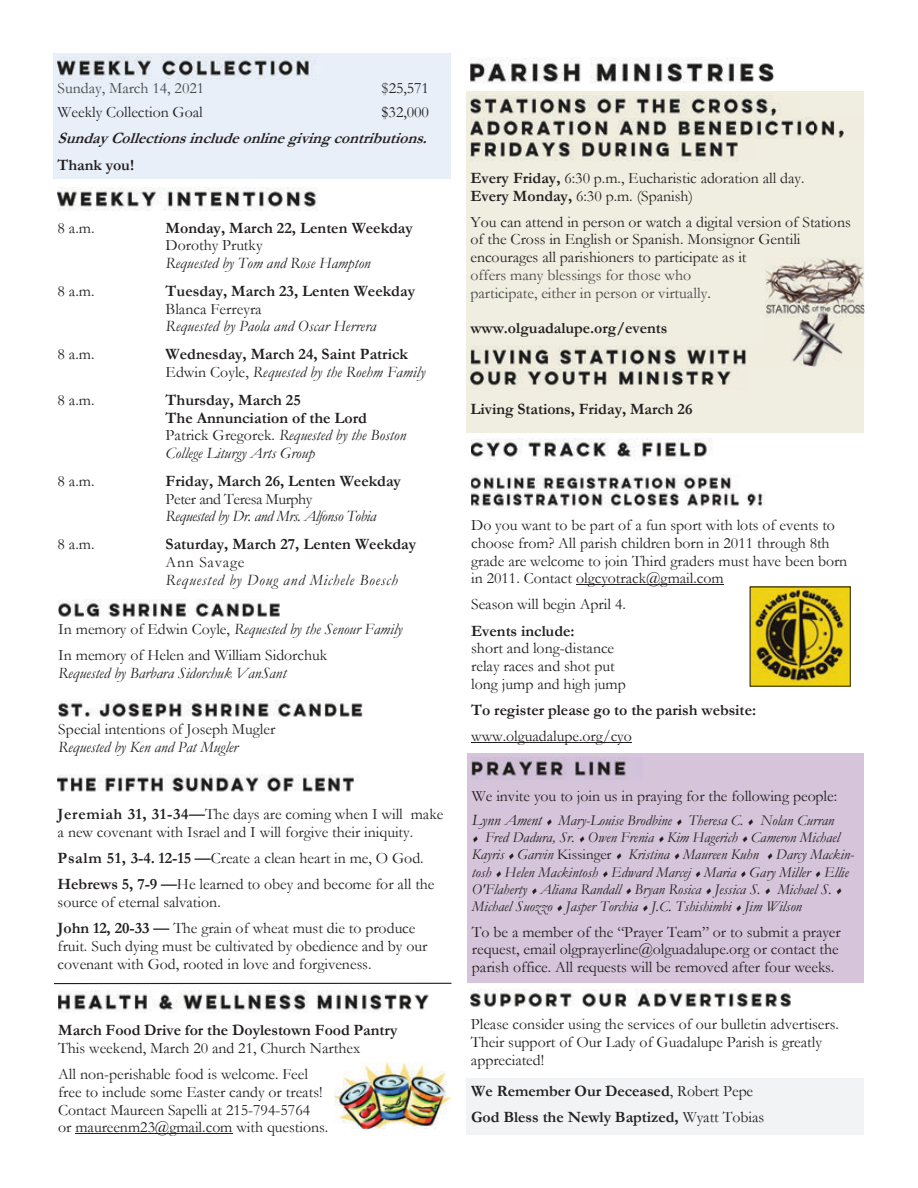
<style>
.page{position:relative;width:918px;height:1188px;background:#fff}
.page>*{position:absolute;margin:0;border:0;box-sizing:border-box;transform-origin:0 0}
.t1{font:15.9px/17.7px "Garamond";color:#231f20}
.t2{font:700 15.9px/26.2px "Garamond";color:#231f20}
.t3{font:italic 15.9px/17.7px "Garamond";color:#231f20}
.t4{font:15.9px/17.7px "Garamond";color:#474849}
.t5{font:italic 700 15.9px "Garamond";color:#231f20}
.t6{font:italic 15.9px "Garamond";letter-spacing:-.025em;color:#231f20}
.t7{font:italic 15.9px "Garamond";letter-spacing:.05em;color:#231f20}
.t8{font:15.9px "Garamond";letter-spacing:-.025em;color:#231f20}
.t9{font:15.9px "Garamond";letter-spacing:.045em;color:#231f20}
.t10{font:italic 15px "Garamond";color:#231f20}
.s1{color:#474849}
.s2{font-weight:400}
.s3{font-weight:400;font-style:italic}
.s4{font-weight:700;font-style:normal}
.s5{font-style:normal}
.s6{font-style:italic}
.s7{font-weight:700}
.s8{color:#231f20}
.s9{font-size:15.9px}
</style>
<div class="page">
<img style="left:471px;top:990px;width:320px;height:17px">
<img style="left:58px;top:774px;width:298px;height:18px">
<img style="left:470px;top:58px;width:304px;height:26px">
<div style="left:53px;top:53px;width:398px;height:126px;background:#e8eff8"></div>
<img style="left:58px;top:57px;width:257px;height:22px">
<img style="left:58px;top:991px;width:371px;height:22px">
<hr style="left:75px;top:1133px;width:158px;height:1px;background:#231f20">
<div style="left:467px;top:1078px;width:397px;height:56px;background:#f2f3f4"></div>
<img style="left:58px;top:187px;width:260px;height:24px">
<div style="left:467px;top:754px;width:397px;height:229px;background:#d6c4da"></div>
<img style="left:472px;top:758px;width:156px;height:21px">
<div style="left:466px;top:91px;width:398px;height:342px;background:#f0eee1"></div>
<img style="left:470px;top:95px;width:309px;height:21px">
<img style="left:470px;top:118px;width:374px;height:21px">
<img style="left:470px;top:139px;width:268px;height:22px">
<img style="left:470px;top:346px;width:277px;height:21px">
<img style="left:470px;top:368px;width:262px;height:18px">
<hr style="left:54px;top:983px;width:397px;height:1px;background:#231f20">
<img style="left:765px;top:258px;width:100px;height:109px">
<img style="left:765px;top:346px;width:5px;height:21px">
<img style="left:471px;top:438px;width:241px;height:22px">
<img style="left:471px;top:475px;width:261px;height:16px">
<img style="left:471px;top:491px;width:294px;height:17px">
<hr style="left:576px;top:584px;width:147px;height:1px;background:#231f20">
<hr style="left:471px;top:742px;width:161px;height:1px;background:#231f20">
<img style="left:752px;top:589px;width:96px;height:95px">
<img style="left:58px;top:599px;width:210px;height:18px">
<img style="left:269px;top:603px;width:11px;height:14px">
<img style="left:58px;top:699px;width:294px;height:18px">
<img style="left:352px;top:703px;width:11px;height:14px">
<img style="left:334px;top:1063px;width:116px;height:66px">
<p class="t4" style="left:58px;top:79px;width:148px">Sunday, March 14, 2021</p>
<p class="t1" style="left:382px;top:79px;width:49px"><span class="s1">$</span>25,571</p>
<p class="t1" style="left:58px;top:103px;width:147px">Weekly Collection Goal</p>
<p class="t1" style="left:382px;top:103px;width:49px">$32,000</p>
<p class="t5" style="left:58px;top:130px;width:377px">Sunday Collectionsincludeonlinegivingcontributions.</p>
<p class="t2" style="left:58px;top:152px;width:78px">Thank you!</p>
<p class="t1" style="left:58px;top:219px;width:39px">8 a.m.</p>
<p class="t2" style="left:166px;top:215px;width:249px">Monday, March 22, Lenten Weekday</p>
<p class="t1" style="left:166px;top:237px;width:99px">Dorothy Prutky</p>
<p class="t3" style="left:166px;top:254px;width:207px">Requested by Tom and Rose Hampton</p>
<p class="t1" style="left:58px;top:282px;width:39px">8 a.m.</p>
<p class="t2" style="left:166px;top:278px;width:251px">Tuesday, March 23, Lenten Weekday</p>
<p class="t1" style="left:166px;top:300px;width:98px">Blanca Ferreyra</p>
<p class="t3" style="left:166px;top:318px;width:212px">Requested by Paola and Oscar Herrera</p>
<p class="t1" style="left:58px;top:346px;width:39px">8 a.m.</p>
<p class="t2" style="left:166px;top:345px;width:261px;line-height:17.9px">Wednesday, March 24, Saint Patrick<br><span class="s2">Edwin Coyle,</span> <span class="s3">Requested by the Roehm Family</span></p>
<p class="t1" style="left:58px;top:391px;width:39px">8 a.m.</p>
<p class="t3" style="left:166px;top:391px;width:242px"><span class="s4">Thursday, March 25<br>The Annunciation of the Lord<br></span><span class="s5">Patrick Gregorek.</span> Requested by the Boston<br>College Liturgy Arts Group</p>
<p class="t1" style="left:58px;top:472px;width:39px">8 a.m.</p>
<p class="t2" style="left:166px;top:468px;width:237px">Friday, March 26, Lenten Weekday</p>
<p class="t8" style="left:166px;top:490px;width:148px">Peter and Teresa Murphy</p>
<p class="t6" style="left:166px;top:507px;width:212px">Requested by Dr. and Mrs. Alfonso Tobia</p>
<p class="t1" style="left:58px;top:535px;width:39px">8 a.m.</p>
<p class="t2" style="left:166px;top:531px;width:252px">Saturday, March 27, Lenten Weekday</p>
<p class="t9" style="left:166px;top:553px;width:80px">Ann Savage</p>
<p class="t7" style="left:166px;top:571px;width:234px">Requested by Doug and Michele Boesch</p>
<p class="t1" style="left:58px;top:616px;width:346px;line-height:26.1px">In memory of Edwin Coyle, <span class="s6">Requested by the Senour Family<br></span>In memory of Helen and William Sidorchuk</p>
<p class="t3" style="left:58px;top:664px;width:230px">Requested by Barbara Sidorchuk VanSant</p>
<p class="t1" style="left:58px;top:720px;width:219px">Special intentions of Joseph Mugler</p>
<p class="t3" style="left:58px;top:738px;width:181px">Requested by Ken and Pat Mugler</p>
<p class="t1" style="left:58px;top:805px;width:387px"><span class="s7">Jeremiah 31, 31-34—</span>The days are coming when I will make a new covenant with Israel and I will forgive their iniquity.</p>
<p class="t1" style="left:58px;top:845px;width:378px;line-height:26.4px"><span class="s7">Psalm 51, 3-4. 12-15 —</span>Create a clean heart in me, O God.<br><span class="s7">Hebrews 5, 7-9 —</span>He learned to obey and become for all the</p>
<p class="t1" style="left:58px;top:889px;width:359px;line-height:26.1px">source of eternal salvation.<br><span class="s7">John 12, 20-33 —</span> The grain of wheat must die to produce</p>
<p class="t1" style="left:58px;top:937px;width:371px">fruit. Such dying must be cultivated by obedience and by our covenant with God, rooted in love and forgiveness.</p>
<p class="t1" style="left:470px;top:169px;width:336px"><span class="s7">Every Friday,</span> 6:30 p.m., Eucharistic adoration all day.<br><span class="s7">Every Monday,</span> 6:30 p.m. (Spanish)</p>
<p class="t1" style="left:470px;top:213px;width:382px">You can attend in person or watch a digital version of Stations of the Cross in English or Spanish. Monsignor Gentili encourages all parishioners to participate as it</p>
<p class="t4" style="left:470px;top:266px;width:242px">offers many blessings for those who participate, either in person or virtually<span class="s8">.</span></p>
<p class="t2" style="left:470px;top:315px;width:198px">www.olguadalupe.org/events</p>
<p class="t2" style="left:470px;top:396px;width:224px">Living Stations, Friday, March 26</p>
<p class="t1" style="left:471px;top:517px;width:378px">Do you want to be part of a fun sport with lots of events to choose from? All parish children born in 2011 through 8th grade are welcome to join Third graders must have been born in 2011. Contact olgcyotrack@gmail.com</p>
<p class="t1" style="left:471px;top:596px;width:156px">Season will begin April 4.</p>
<p class="t2" style="left:471px;top:618px;width:105px">Events include:</p>
<p class="t1" style="left:471px;top:640px;width:156px">short and long-distance relay races and shot put long jump and high jump</p>
<p class="t2" style="left:471px;top:697px;width:287px">To register please go to the parish website:</p>
<p class="t1" style="left:471px;top:728px;width:162px">www.olguadalupe.org/cyo</p>
<p class="t1" style="left:472px;top:788px;width:367px">We invite you to join us in praying for the following people:</p>
<p class="t10" style="left:472px;top:812px;width:364px"><span class="s9">Lynn Ament</span> Mary-Louise Brodbine Theresa C. Nolan Curran</p>
<p class="t10" style="left:485px;top:829px;width:356px">Fred Dadura, Sr. Owen Frenia Kim Hagerich Cameron Michael</p>
<p class="t10" style="left:472px;top:846px;width:384px">Kayris Garvin <span class="s5">Kissinger</span> Kristina Maureen Kuhn Darcy Mackin-</p>
<p class="t10" style="left:472px;top:864px;width:378px">tosh Helen Mackintosh Edward Marcej Maria Gary Miller Ellie</p>
<p class="t10" style="left:472px;top:881px;width:361px">O'Flaherty Aliana Randall Bryan Rosica Jessica S. Michael S.</p>
<p class="t10" style="left:472px;top:898px;width:332px">Michael Suozzo Jasper Torchia J.C. Tshishimbi Jim Wilson</p>
<p class="t1" style="left:472px;top:923px;width:370px">To be a member of the “Prayer Team” or to submit a prayer request, email olgprayerline@olguadalupe.org or contact the parish office. All requests will be removed after four weeks.</p>
<p class="t1" style="left:471px;top:1016px;width:369px">Please consider using the services of our bulletin advertisers.<br>Their support of Our Lady of Guadalupe Parish is greatly appreciated!</p>
<p class="t2" style="left:58px;top:1017px;width:341px">March Food Drive for the Doylestown Food Pantry</p>
<p class="t1" style="left:58px;top:1035px;width:304px;line-height:26.1px">This weekend, March 20 and 21, Church Narthex<br>All non-perishable food is welcome. Feel</p>
<p class="t1" style="left:58px;top:1083px;width:272px">free to include some Easter candy or treats!<br>Contact Maureen Sapelli at 215-794-5764<br>or maureenm23@gmail.com with questions.</p>
<p class="t2" style="left:471px;top:1078px;width:295px">We Remember Our Deceased<span class="s2">, Robert Pepe<br></span>God Bless the Newly Baptized, <span class="s2">Wyatt Tobias</span></p>
</div>
